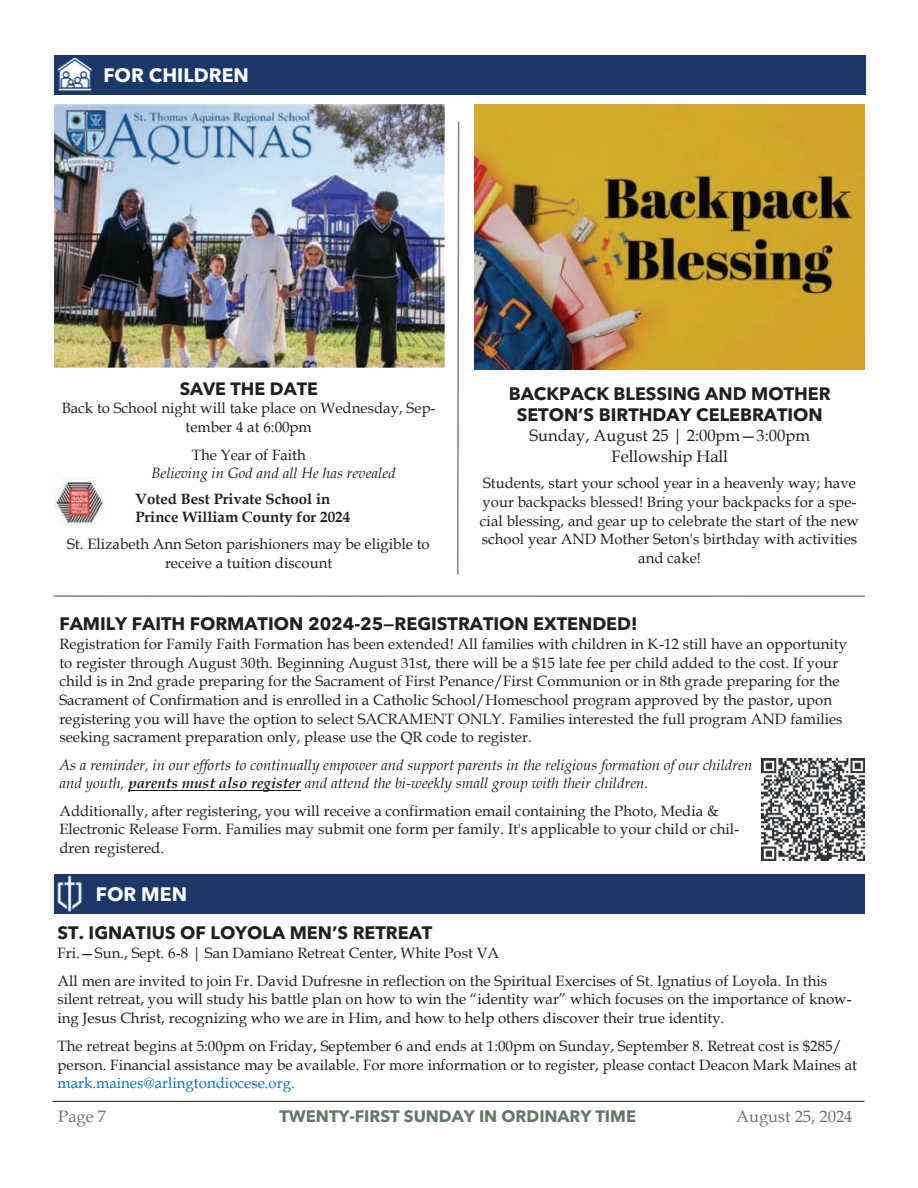
<style>
.page{position:relative;width:918px;height:1188px;background:#fff}
.page>*{position:absolute;margin:0;border:0;box-sizing:border-box;transform-origin:0 0}
.t1{font:700 19.5px "Avenir Next LT Pro";color:#fff}
.t2{font:700 18px/21.6px "Avenir Next LT Pro";color:#231f20;text-align:center}
.t3{font:700 17.85px "Avenir Next LT Pro";color:#231f20}
.t4{font:16.5px/20.5px "Book Antiqua";color:#231f20;text-align:center}
.t5{font:700 16.5px "Avenir Next LT Pro";color:#637967}
.t6{font:16.5px "Book Antiqua";color:#637967}
.t7{font:15px/18.6px "Book Antiqua";color:#231f20}
.t8{font:italic 15px/18.3px "Book Antiqua";color:#231f20}
.t9{font:700 15px/18.1px "Book Antiqua";letter-spacing:.005em;color:#231f20}
.t10{font:15px "Book Antiqua";color:#1070b9}
.s1{font-weight:700}
</style>
<div class="page">
<hr style="left:52px;top:1101px;width:812px;height:1px;background:#231f20">
<div style="left:55px;top:55px;width:811px;height:39px;background:#1b3869"></div>
<img style="left:57px;top:57px;width:36px;height:34px">
<hr style="left:128px;top:790px;width:173px;height:1px;background:#231f20">
<img style="left:761px;top:758px;width:103px;height:103px">
<img style="left:474px;top:105px;width:390px;height:264px">
<img style="left:55px;top:105px;width:390px;height:262px">
<img style="left:54px;top:477px;width:50px;height:49px">
<hr style="left:54px;top:595px;width:811px;height:2px;background:#818386">
<div style="left:54px;top:874px;width:811px;height:39px;background:#1b3869"></div>
<img style="left:57px;top:875px;width:25px;height:37px">
<svg style="left:457px;top:122px;width:2px;height:453px"></svg>
<h1 class="t1" style="left:103px;top:63px;width:147px">FOR CHILDREN</h1>
<p class="t3" style="left:180px;top:378px;width:140px">SAVE THE DATE</p>
<p class="t7" style="left:62px;top:399px;width:375px;text-align:center">Back to School night will take place on Wednesday, Sep&shy;tember 4 at 6:00pm</p>
<p class="t7" style="left:192px;top:446px;width:115px">The Year of Faith</p>
<p class="t8" style="left:151px;top:464px;width:246px">Believing in God and all He has revealed</p>
<p class="t9" style="left:135px;top:490px;width:216px">Voted Best Private School in<br>Prince William County for 2024</p>
<p class="t7" style="left:67px;top:535px;width:364px;text-align:center">St. Elizabeth Ann Seton parishioners may be eligible to receive a tuition discount</p>
<p class="t2" style="left:509px;top:383px;width:323px">BACKPACK BLESSING AND MOTHER<br>SETON’S BIRTHDAY CELEBRATION</p>
<p class="t4" style="left:529px;top:426px;width:282px">Sunday, August 25 | 2:00pm—3:00pm<br>Fellowship Hall</p>
<p class="t7" style="left:480px;top:474px;width:381px;text-align:center">Students, start your school year in a heavenly way; have your backpacks blessed! Bring your backpacks for a spe&shy;cial blessing, and gear up to celebrate the start of the new school year AND Mother Seton's birthday with activities and cake!</p>
<p class="t2" style="left:59px;top:613px;width:580px">FAMILY FAITH FORMATION 2024-25—REGISTRATION EXTENDED!</p>
<p class="t7" style="left:59px;top:635px;width:789px">Registration for Family Faith Formation has been extended! All families with children in K-12 still have an opportunity to register through August 30th. Beginning August 31st, there will be a $15 late fee per child added to the cost. If your child is in 2nd grade preparing for the Sacrament of First Penance/First Communion or in 8th grade preparing for the Sacrament of Confirmation and is enrolled in a Catholic School/Homeschool program approved by the pastor, upon registering you will have the option to select SACRAMENT ONLY. Families interested the full program AND families seeking sacrament preparation only, please use the QR code to register.</p>
<p class="t8" style="left:59px;top:756px;width:694px">As a reminder, in our efforts to continually empower and support parents in the religious formation of our children and youth, <span class="s1">parents must also register</span> and attend the bi-weekly small group with their children.</p>
<p class="t7" style="left:59px;top:802px;width:681px">Additionally, after registering, you will receive a confirmation email containing the Photo, Media &amp;<br>Electronic Release Form. Families may submit one form per family. It's applicable to your child or chil&shy;dren registered.</p>
<h1 class="t1" style="left:96px;top:882px;width:93px">FOR MEN</h1>
<p class="t2" style="left:58px;top:922px;width:376px">ST. IGNATIUS OF LOYOLA MEN’S RETREAT</p>
<p class="t7" style="left:58px;top:939px;width:771px;line-height:27.8px">Fri.—Sun., Sept. 6-8 | San Damiano Retreat Center, White Post VA<br>All men are invited to join Fr. David Dufresne in reflection on the Spiritual Exercises of St. Ignatius of Loyola. In this</p>
<p class="t7" style="left:58px;top:990px;width:796px">silent retreat, you will study his battle plan on how to win the “identity war” which focuses on the importance of know&shy;ing Jesus Christ, recognizing who we are in Him, and how to help others discover their true identity.</p>
<p class="t7" style="left:58px;top:1037px;width:801px">The retreat begins at 5:00pm on Friday, September 6 and ends at 1:00pm on Sunday, September 8. Retreat cost is $285/ person. Financial assistance may be available. For more information or to register, please contact Deacon Mark Maines at</p>
<p class="t10" style="left:58px;top:1074px;width:239px">mark.maines@arlingtondiocese.org.</p>
<p class="t6" style="left:58px;top:1107px;width:49px">Page 7</p>
<p class="t5" style="left:279px;top:1106px;width:358px">TWENTY-FIRST SUNDAY IN ORDINARY TIME</p>
<p class="t6" style="left:736px;top:1107px;width:118px">August 25, 2024</p>
</div>
